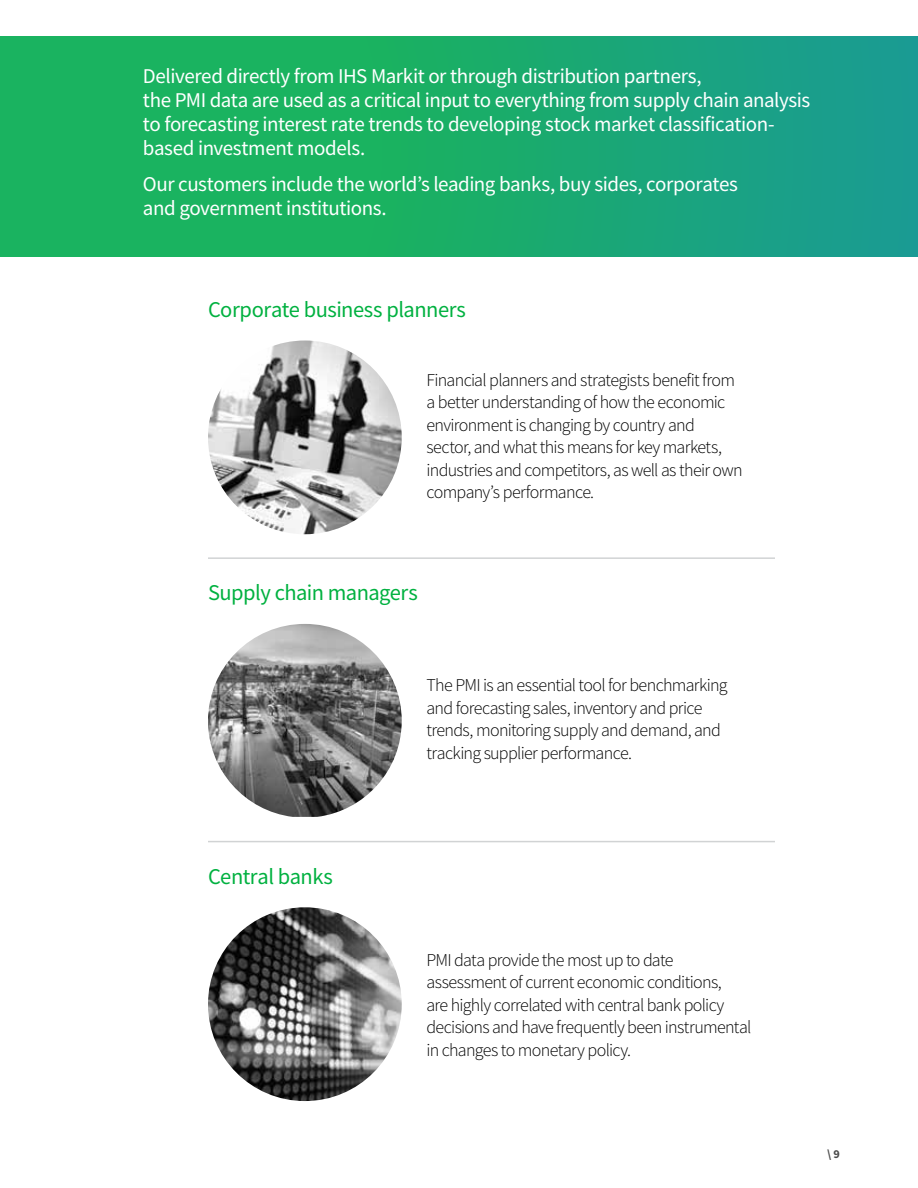
<style>
.page{position:relative;width:918px;height:1188px;background:#fff}
.page>*{position:absolute;margin:0;border:0;box-sizing:border-box;transform-origin:0 0}
.t1{font:22.5px "Source Sans Pro";letter-spacing:-.025em;color:#00b140}
.t2{font:21px/24px "Source Sans Pro";letter-spacing:-.02em;color:#fff}
.t3{font:300 18px/22.5px "Source Sans Pro";letter-spacing:-.035em;color:#000}
.t4{font:700 12.15px "Source Sans Pro";color:#4b4b4b}
</style>
<div class="page">
<div style="left:0;top:36px;width:918px;height:221px;background:linear-gradient(to right,#1ab953,#1a9e8b)"></div>
<hr style="left:208px;top:557px;width:567px;height:2px;background:#d1d3d4">
<hr style="left:208px;top:841px;width:567px;height:1px;background:#d1d3d4">
<img style="left:208px;top:907px;width:194px;height:194px;border-radius:97px">
<img style="left:208px;top:341px;width:194px;height:193px;border-radius:97px">
<img style="left:208px;top:624px;width:194px;height:193px">
<p class="t2" style="left:143px;top:63px;width:669px">Delivered directly from IHS Markit or through distribution partners,<br>the PMI data are used as a critical input to everything from supply chain analysis to forecasting interest rate trends to developing stock market classification&shy;based investment models.</p>
<p class="t2" style="left:143px;top:171px;width:597px">Our customers include the world’s leading banks, buy sides, corporates and government institutions.</p>
<p class="t1" style="left:208px;top:295px;width:259px">Corporate business planners</p>
<p class="t3" style="left:426px;top:368px;width:318px">Financial planners and strategists benefit from a better understanding of how the economic environment is changing by country and sector, and what this means for key markets, industries and competitors, as well as their own company’s performance.</p>
<p class="t1" style="left:208px;top:578px;width:211px">Supply chain managers</p>
<p class="t3" style="left:426px;top:674px;width:303px">The PMI is an essential tool for benchmarking and forecasting sales, inventory and price trends, monitoring supply and demand, and tracking supplier performance.</p>
<p class="t1" style="left:208px;top:862px;width:126px">Central banks</p>
<p class="t3" style="left:426px;top:949px;width:326px">PMI data provide the most up to date assessment of current economic conditions,<br>are highly correlated with central bank policy decisions and have frequently been instrumental in changes to monetary policy.</p>
<p class="t4" style="left:827px;top:1146px;width:14px">\ 9</p>
</div>
